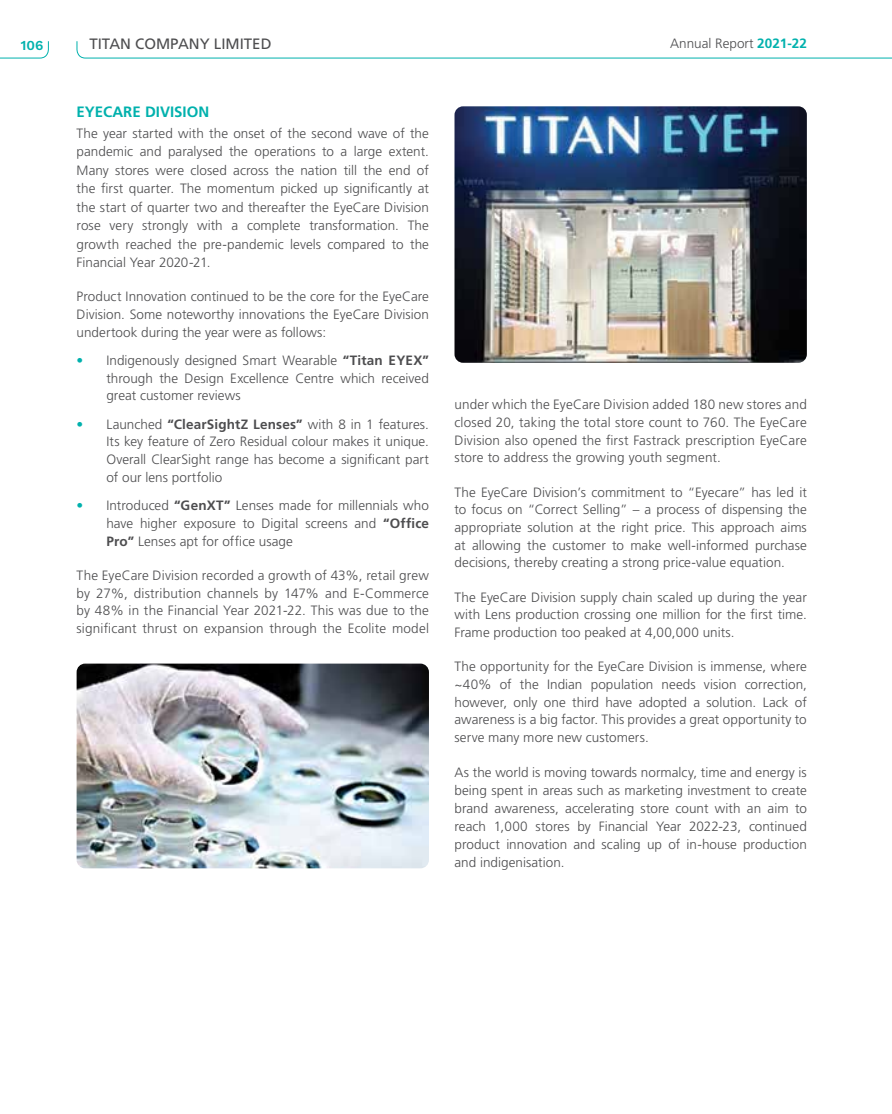
<style>
.page{position:relative;width:892px;height:1114px;background:#fff}
.page>*{position:absolute;margin:0;border:0;box-sizing:border-box;transform-origin:0 0}
.t1{font:15px "Frutiger LT Std";color:#4d4d4f}
.t2{font:700 15px "Frutiger LT Std";color:#00b1ad}
.t3{font:300 13.5px/17.7px "Frutiger LT Std";letter-spacing:.005em;color:#4d4d4f;text-align:justify}
.t4{font:600 13.5px "Work Sans";color:#00b1ad}
.s1{font-weight:700;color:#00b1ad}
.s2{color:#00b1ad}
.s3{font-weight:700}
</style>
<div class="page">
<svg style="left:76px;top:41px;width:815px;height:18px"></svg>
<svg style="left:0;top:41px;width:49px;height:18px"></svg>
<img style="left:454px;top:106px;width:352px;height:257px">
<img style="left:77px;top:663px;width:352px;height:205px">
<p class="t4" style="left:21px;top:35px;width:24px">106</p>
<p class="t1" style="left:89px;top:35px;width:183px">TITAN COMPANY LIMITED</p>
<p class="t3" style="left:670px;top:34px;width:138px">Annual Report <span class="s1">2021-22</span></p>
<p class="t2" style="left:77px;top:103px;width:134px">EYECARE DIVISION</p>
<p class="t3" style="left:77px;top:124px;width:354px;line-height:18.5px">The year started with the onset of the second wave of the pandemic and paralysed the operations to a large extent.<br>Many stores were closed across the nation till the end of the first quarter. The momentum picked up significantly at the start of quarter two and thereafter the EyeCare Division rose very strongly with a complete transformation. The growth reached the pre-pandemic levels compared to the Financial Year 2020-21.</p>
<p class="t3" style="left:77px;top:288px;width:354px">Product Innovation continued to be the core for the EyeCare Division. Some noteworthy innovations the EyeCare Division undertook during the year were as follows:</p>
<p class="t3" style="left:106px;top:352px;width:324px;text-indent:-30px"><span class="s2">•</span> Indigenously designed Smart Wearable <span class="s3">“Titan EYEX” </span>through the Design Excellence Centre which received great customer reviews</p>
<p class="t3" style="left:106px;top:415px;width:324px;text-indent:-30px"><span class="s2">•</span> Launched <span class="s3">“ClearSightZ Lenses”</span> with 8 in 1 features.<br>Its key feature of Zero Residual colour makes it unique.<br>Overall ClearSight range has become a significant part of our lens portfolio</p>
<p class="t3" style="left:106px;top:497px;width:324px;text-indent:-30px"><span class="s2">•</span> Introduced <span class="s3">“GenXT”</span> Lenses made for millennials who have higher exposure to Digital screens and <span class="s3">“Office Pro”</span> Lenses apt for office usage</p>
<p class="t3" style="left:77px;top:566px;width:354px">The EyeCare Division recorded a growth of 43%, retail grew by 27%, distribution channels by 147% and E-Commerce by 48% in the Financial Year 2021-22. This was due to the significant thrust on expansion through the Ecolite model</p>
<p class="t3" style="left:454px;top:396px;width:354px">under which the EyeCare Division added 180 new stores and closed 20, taking the total store count to 760. The EyeCare Division also opened the first Fastrack prescription EyeCare store to address the growing youth segment.</p>
<p class="t3" style="left:454px;top:483px;width:354px">The EyeCare Division’s commitment to “Eyecare” has led it to focus on “Correct Selling” – a process of dispensing the appropriate solution at the right price. This approach aims at allowing the customer to make well-informed purchase decisions, thereby creating a strong price-value equation.</p>
<p class="t3" style="left:454px;top:588px;width:354px">The EyeCare Division supply chain scaled up during the year with Lens production crossing one million for the first time.<br>Frame production too peaked at 4,00,000 units.</p>
<p class="t3" style="left:454px;top:658px;width:354px">The opportunity for the EyeCare Division is immense, where ~40% of the Indian population needs vision correction, however, only one third have adopted a solution. Lack of awareness is a big factor. This provides a great opportunity to serve many more new customers.</p>
<p class="t3" style="left:454px;top:763px;width:354px">As the world is moving towards normalcy, time and energy is being spent in areas such as marketing investment to create brand awareness, accelerating store count with an aim to reach 1,000 stores by Financial Year 2022-23, continued product innovation and scaling up of in-house production and indigenisation.</p>
</div>
